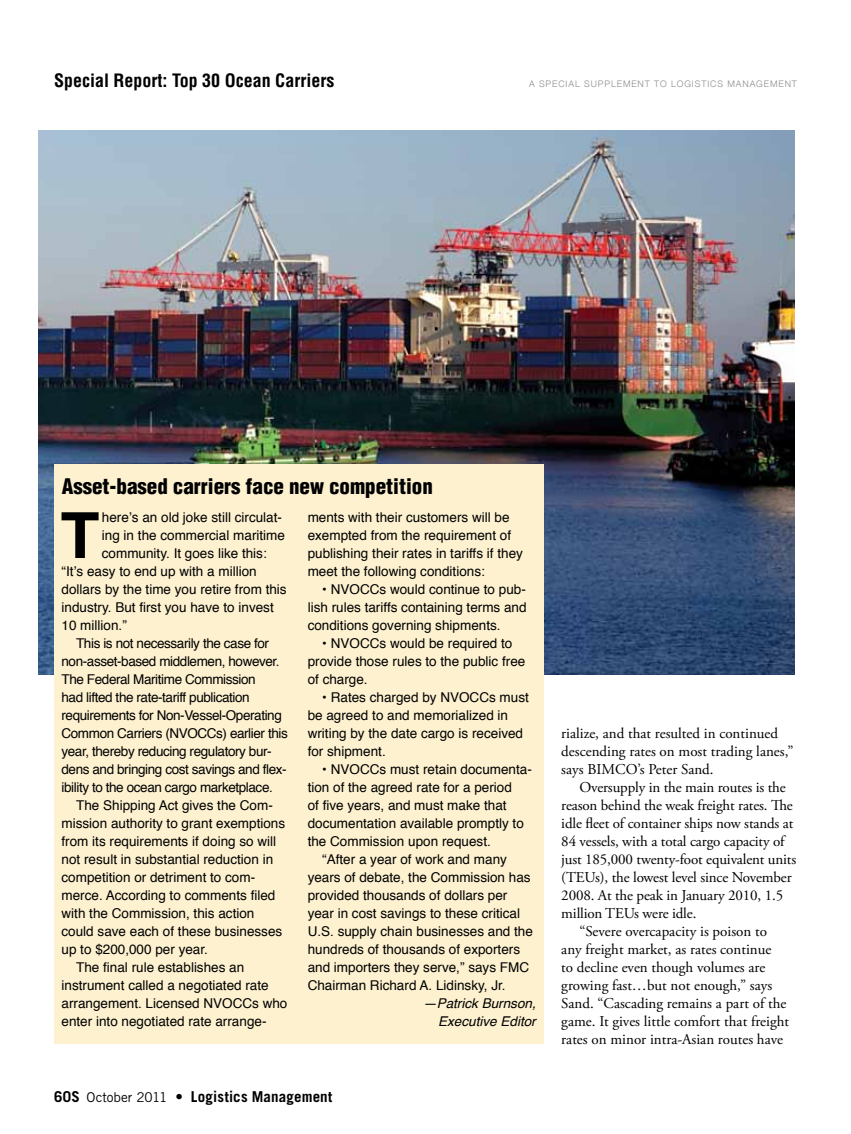
<style>
.page{position:relative;width:851px;height:1134px;background:#fff}
.page>*{position:absolute;margin:0;border:0;box-sizing:border-box;transform-origin:0 0}
.t1{font:700 63.45px "Helvetica";color:#000}
.t2{font:900 condensed 21px "Helvetica";color:#000}
.t3{font:700 condensed 18px "Helvetica";color:#000}
.t4{font:15px/18px "Adobe Garamond Pro";color:#000}
.t5{font:700 15px "Trade Gothic";letter-spacing:.015em;color:#000}
.t6{font:13.5px/18px "Helvetica";color:#000}
.t7{font:13.5px "Helvetica";letter-spacing:-.03em;color:#000}
.t8{font:italic 13.5px/18px "Helvetica";color:#000;text-align:right}
.t9{font:300 9px "Helvetica Neue";letter-spacing:.1em;color:#8a8c8e}
.s1{font-weight:400;font-size:13.5px}
</style>
<div class="page">
<img style="left:38px;top:130px;width:756px;height:545px">
<div style="left:54px;top:465px;width:489px;height:579px;background:#fdf1d0"></div>
<h3 class="t3" style="left:54px;top:70px;width:282px">Special Report: Top 30 Ocean Carriers</h3>
<p class="t9" style="left:529px;top:79px;width:269px">A SPECIAL SUPPLEMENT TO LOGISTICS MANAGEMENT</p>
<h2 class="t2" style="left:62px;top:473px;width:373px">Asset-based carriers face new competition</h2>
<h1 class="t1" style="left:60px;top:478px;width:40px">T</h1>
<p class="t6" style="left:102px;top:508px;width:182px">here’s an old joke still circulat-</p>
<p class="t6" style="left:102px;top:526px;width:185px">ing in the commercial maritime</p>
<p class="t6" style="left:102px;top:544px;width:166px">community. It goes like this:</p>
<p class="t6" style="left:62px;top:562px;width:197px">“It’s easy to end up with a million</p>
<p class="t6" style="left:62px;top:580px;width:227px">dollars by the time you retire from this</p>
<p class="t6" style="left:62px;top:598px;width:214px">industry. But first you have to invest</p>
<p class="t6" style="left:62px;top:616px;width:67px">10 million.”</p>
<p class="t7" style="left:76px;top:632px;width:194px">This is not necessarily the case for</p>
<p class="t7" style="left:62px;top:650px;width:220px">non-asset-based middlemen, however.</p>
<p class="t7" style="left:62px;top:668px;width:196px">The Federal Maritime Commission</p>
<p class="t7" style="left:62px;top:686px;width:190px">had lifted the rate-tariff publication</p>
<p class="t7" style="left:62px;top:704px;width:222px">requirements for Non-Vessel-Operating</p>
<p class="t7" style="left:62px;top:722px;width:228px">Common Carriers (NVOCCs) earlier this</p>
<p class="t7" style="left:62px;top:740px;width:212px">year, thereby reducing regulatory bur-</p>
<p class="t7" style="left:62px;top:758px;width:227px">dens and bringing cost savings and flex-</p>
<p class="t7" style="left:62px;top:776px;width:213px">ibility to the ocean cargo marketplace.</p>
<p class="t6" style="left:76px;top:796px;width:198px">The Shipping Act gives the Com-</p>
<p class="t6" style="left:62px;top:814px;width:225px">mission authority to grant exemptions</p>
<p class="t6" style="left:62px;top:832px;width:216px">from its requirements if doing so will</p>
<p class="t6" style="left:62px;top:850px;width:213px">not result in substantial reduction in</p>
<p class="t6" style="left:62px;top:868px;width:195px">competition or detriment to com-</p>
<p class="t6" style="left:62px;top:886px;width:215px">merce. According to comments filed</p>
<p class="t6" style="left:62px;top:904px;width:194px">with the Commission, this action</p>
<p class="t6" style="left:62px;top:922px;width:222px">could save each of these businesses</p>
<p class="t6" style="left:62px;top:940px;width:148px">up to $200,000 per year.</p>
<p class="t6" style="left:76px;top:958px;width:170px">The final rule establishes an</p>
<p class="t6" style="left:62px;top:976px;width:209px">instrument called a negotiated rate</p>
<p class="t6" style="left:62px;top:994px;width:227px">arrangement. Licensed NVOCCs who</p>
<p class="t6" style="left:62px;top:1012px;width:206px">enter into negotiated rate arrange-</p>
<p class="t6" style="left:308px;top:508px;width:217px">ments with their customers will be exempted from the requirement of publishing their rates in tariffs if they meet the following conditions:</p>
<p class="t6" style="left:308px;top:580px;width:220px;text-align:justify;text-indent:15px">• NVOCCs would continue to pub&shy;lish rules tariffs containing terms and conditions governing shipments.</p>
<p class="t6" style="left:308px;top:634px;width:219px;text-indent:15px">• NVOCCs would be required to provide those rules to the public free of charge. </p>
<p class="t6" style="left:308px;top:688px;width:223px;text-indent:15px">• Rates charged by NVOCCs must be agreed to and memorialized in writing by the date cargo is received for shipment.</p>
<p class="t6" style="left:322px;top:760px;width:211px">• NVOCCs must retain documenta-</p>
<p class="t6" style="left:308px;top:778px;width:206px">tion of the agreed rate for a period</p>
<p class="t6" style="left:308px;top:796px;width:200px">of five years, and must make that</p>
<p class="t6" style="left:308px;top:814px;width:218px">documentation available promptly to</p>
<p class="t6" style="left:308px;top:832px;width:185px">the Commission upon request.</p>
<p class="t6" style="left:322px;top:850px;width:186px">“After a year of work and many</p>
<p class="t6" style="left:308px;top:868px;width:224px">years of debate, the Commission has</p>
<p class="t6" style="left:308px;top:886px;width:201px">provided thousands of dollars per</p>
<p class="t6" style="left:308px;top:904px;width:214px">year in cost savings to these critical</p>
<p class="t6" style="left:308px;top:922px;width:227px">U.S. supply chain businesses and the</p>
<p class="t6" style="left:308px;top:940px;width:214px">hundreds of thousands of exporters</p>
<p class="t6" style="left:308px;top:958px;width:223px">and importers they serve,” says FMC</p>
<p class="t6" style="left:308px;top:976px;width:199px">Chairman Richard A. Lidinsky, Jr.</p>
<p class="t8" style="left:423px;top:994px;width:114px">—Patrick Burnson,<br>Executive Editor</p>
<p class="t5" style="left:54px;top:1088px;width:280px">60S <span class="s1">October 2011</span> • Logistics Management</p>
<p class="t4" style="left:561px;top:725px;width:234px">rialize, and that resulted in continued descending rates on most trading lanes,” says BIMCO’s Peter Sand.</p>
<p class="t4" style="left:579px;top:779px;width:208px">Oversupply in the main routes is the</p>
<p class="t4" style="left:561px;top:797px;width:233px">reason behind the weak freight rates. The</p>
<p class="t4" style="left:561px;top:815px;width:233px">idle fleet of container ships now stands at</p>
<p class="t4" style="left:561px;top:833px;width:225px">84 vessels, with a total cargo capacity of</p>
<p class="t4" style="left:561px;top:851px;width:236px">just 185,000 twenty-foot equivalent units</p>
<p class="t4" style="left:561px;top:869px;width:232px">(TEUs), the lowest level since November</p>
<p class="t4" style="left:561px;top:887px;width:223px">2008. At the peak in January 2010, 1.5</p>
<p class="t4" style="left:561px;top:905px;width:137px">million TEUs were idle.</p>
<p class="t4" style="left:579px;top:923px;width:189px">“Severe overcapacity is poison to</p>
<p class="t4" style="left:561px;top:941px;width:211px">any freight market, as rates continue</p>
<p class="t4" style="left:561px;top:959px;width:205px">to decline even though volumes are</p>
<p class="t4" style="left:561px;top:977px;width:212px">growing fast…but not enough,” says</p>
<p class="t4" style="left:561px;top:995px;width:227px">Sand. “Cascading remains a part of the</p>
<p class="t4" style="left:561px;top:1013px;width:229px">game. It gives little comfort that freight</p>
<p class="t4" style="left:561px;top:1031px;width:223px">rates on minor intra-Asian routes have</p>
</div>
